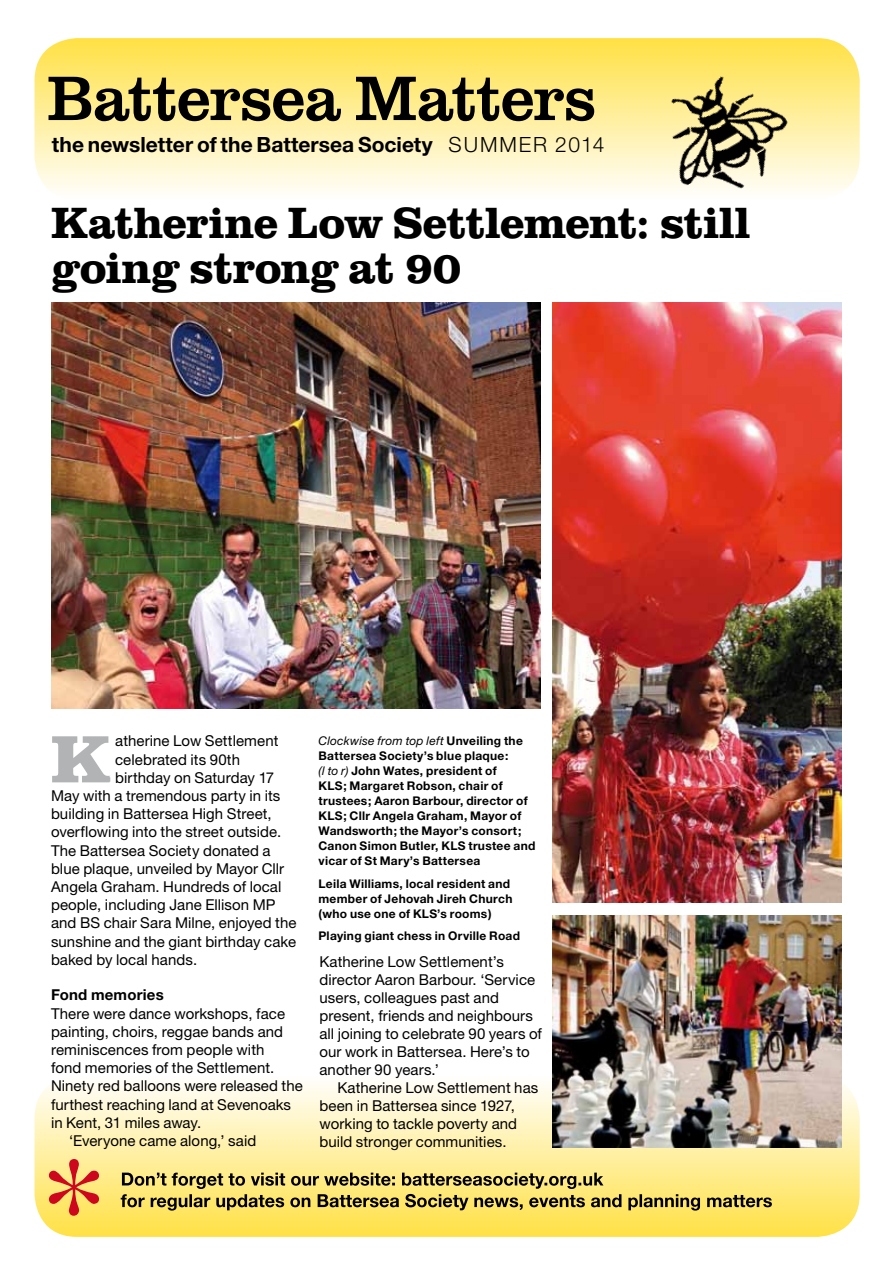
<style>
.page{position:relative;width:893px;height:1263px;background:#fff}
.page>*{position:absolute;margin:0;border:0;box-sizing:border-box;transform-origin:0 0}
.t1{font:900 68.7px "Clarendon BT";color:#b1b3b4}
.t2{font:64.5px "Clarendon BT";letter-spacing:-.02em;color:#000}
.t3{font:700 45px/45px "Clarendon BT";letter-spacing:-.025em;color:#000}
.t4{font:700 21px "Helvetica Neue";color:#000}
.t5{font:15px/18px "Helvetica Neue";letter-spacing:.005em;color:#000}
.t6{font:700 15px "Helvetica Neue";letter-spacing:.015em;color:#000}
.t7{font:700 12px/15px "Helvetica Neue";letter-spacing:.025em;color:#000}
.s1{font-weight:300}
.s2{font-family:"Clarendon BT";font-weight:900;color:#fff}
.s3{font-weight:400;font-style:italic}
</style>
<div class="page">
<div style="left:35px;top:38px;width:825px;height:161px;background:linear-gradient(to bottom,#ffe043,#fffefc);border-radius:43px"></div>
<div style="left:35px;top:1075px;width:825px;height:162px;background:linear-gradient(to bottom,#fefefe,#ffe045);border-radius:43px"></div>
<img style="left:638px;top:47px;width:177px;height:152px">
<svg style="left:121px;top:1172px;width:651px;height:38px"></svg>
<svg style="left:49px;top:1159px;width:50px;height:57px"></svg>
<img style="left:51px;top:302px;width:489px;height:406px">
<img style="left:553px;top:302px;width:289px;height:601px">
<img style="left:553px;top:915px;width:289px;height:232px">
<h2 class="t2" style="left:47px;top:58px;width:551px">Battersea Matters</h2>
<h3 class="t4" style="left:52px;top:131px;width:554px">the newsletter of the Battersea Society <span class="s1">SUMMER 2014</span></h3>
<h3 class="t3" style="left:51px;top:200px;width:701px">Katherine Low Settlement: still going strong at 90</h3>
<h1 class="t1" style="left:51px;top:716px;width:60px">K</h1>
<p class="t5" style="left:110px;top:732px;width:170px"><span class="s2">i</span>atherine Low Settlement</p>
<p class="t5" style="left:110px;top:750px;width:132px"><span class="s2">i</span>celebrated its 90th</p>
<p class="t5" style="left:110px;top:768px;width:166px"><span class="s2">i</span>birthday on Saturday 17</p>
<p class="t5" style="left:51px;top:786px;width:231px">May with a tremendous party in its</p>
<p class="t5" style="left:51px;top:805px;width:222px">building in Battersea High Street,</p>
<p class="t5" style="left:51px;top:823px;width:232px">overflowing into the street outside.</p>
<p class="t5" style="left:51px;top:841px;width:221px">The Battersea Society donated a</p>
<p class="t5" style="left:51px;top:859px;width:235px">blue plaque, unveiled by Mayor Cllr</p>
<p class="t5" style="left:51px;top:877px;width:232px">Angela Graham. Hundreds of local</p>
<p class="t5" style="left:51px;top:896px;width:226px">people, including Jane Ellison MP</p>
<p class="t5" style="left:51px;top:914px;width:247px">and BS chair Sara Milne, enjoyed the</p>
<p class="t5" style="left:51px;top:932px;width:247px">sunshine and the giant birthday cake</p>
<p class="t5" style="left:51px;top:950px;width:148px">baked by local hands.</p>
<p class="t6" style="left:51px;top:986px;width:114px">Fond memories</p>
<p class="t5" style="left:51px;top:1004px;width:236px">There were dance workshops, face</p>
<p class="t5" style="left:51px;top:1022px;width:234px">painting, choirs, reggae bands and</p>
<p class="t5" style="left:51px;top:1040px;width:215px">reminiscences from people with</p>
<p class="t5" style="left:51px;top:1059px;width:225px">fond memories of the Settlement.</p>
<p class="t5" style="left:51px;top:1077px;width:253px">Ninety red balloons were released the</p>
<p class="t5" style="left:51px;top:1095px;width:242px">furthest reaching land at Sevenoaks</p>
<p class="t5" style="left:51px;top:1113px;width:152px">in Kent, 31 miles away.</p>
<p class="t5" style="left:69px;top:1131px;width:189px">‘Everyone came along,’ said</p>
<p class="t7" style="left:318px;top:733px;width:218px"><span class="s3">Clockwise from top left</span> Unveiling the Battersea Society’s blue plaque:<br><span class="s3">(l to r)</span> John Wates, president of<br>KLS; Margaret Robson, chair of trustees; Aaron Barbour, director of KLS; Cllr Angela Graham, Mayor of Wandsworth; the Mayor’s consort; Canon Simon Butler, KLS trustee and vicar of St Mary’s Battersea</p>
<p class="t7" style="left:318px;top:876px;width:195px">Leila Williams, local resident and member of Jehovah Jireh Church (who use one of KLS’s rooms)</p>
<p class="t7" style="left:318px;top:928px;width:203px">Playing giant chess in Orville Road</p>
<p class="t5" style="left:319px;top:953px;width:224px">Katherine Low Settlement’s director Aaron Barbour. ‘Service users, colleagues past and present, friends and neighbours all joining to celebrate 90 years of our work in Battersea. Here’s to another 90 years.’</p>
<p class="t5" style="left:319px;top:1079px;width:220px;text-indent:18px">Katherine Low Settlement has been in Battersea since 1927, working to tackle poverty and build stronger communities.</p>
</div>
